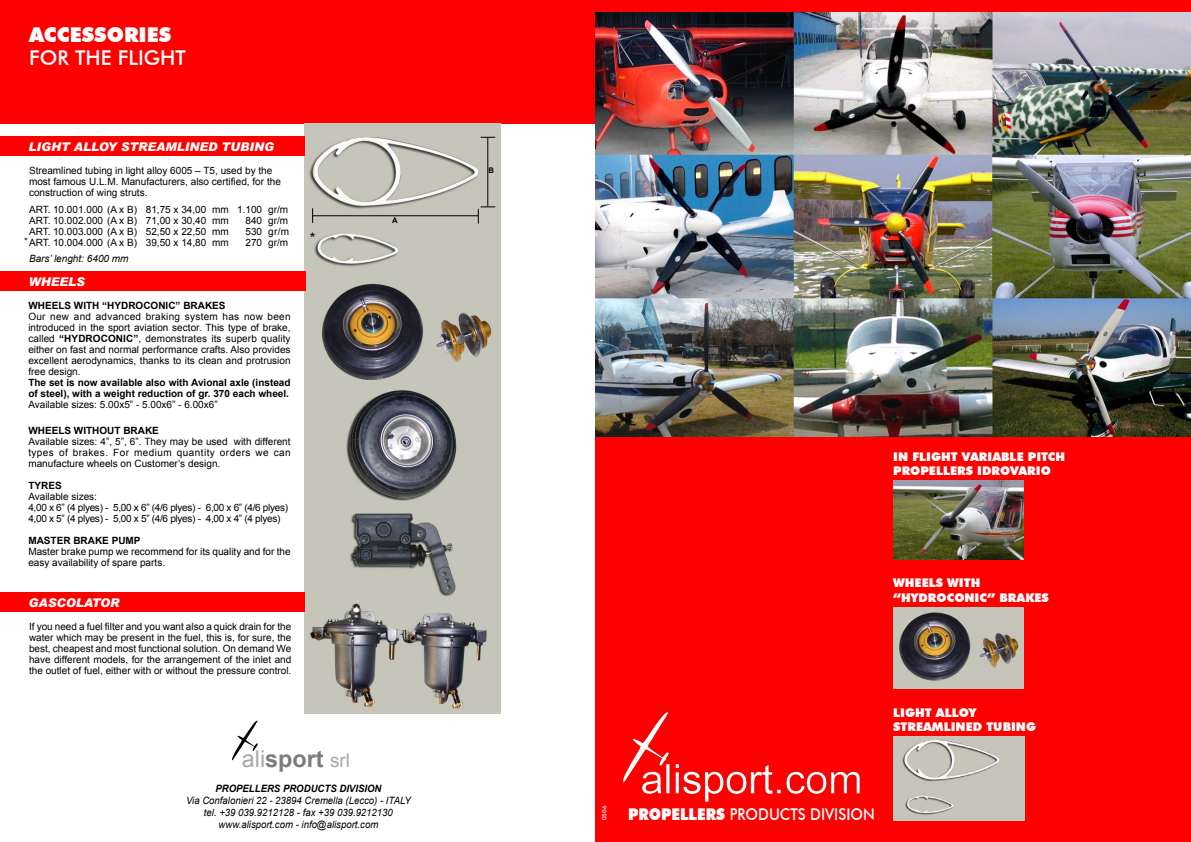
<style>
.page{position:relative;width:1191px;height:842px;background:#fff}
.page>*{position:absolute;margin:0;border:0;box-sizing:border-box;transform-origin:0 0}
.t1{font:700 23.3px "Arial";color:#7c7c7c}
.t2{font:500 20.4px/22.8px "Futura BT";color:#fff}
.t3{font:500 16.2px "Futura BT";color:#fff;scale:.9 1}
.t4{font:14.5px "Arial";color:#000}
.t5{font:900 12px/14.4px "Futura BT";color:#fff}
.titoli_bande{font:italic 900 12px "Arial";color:#fff}
.t6{font:italic 10.1px/12.1px "Arial";color:#000;text-align:center;scale:.95 1}
.t7{font:10px/11px "Arial";color:#000;text-align:justify}
.t8{font:700 10px/11px "Arial";color:#000}
.t9{font:10px "Arial";letter-spacing:-.03em;color:#000}
.t10{font:italic 10px "Arial";color:#000}
.t11{font:8.7px "Arial";color:#000;scale:1.15 1}
.t12{font:700 7.7px "Arial";color:#000}
.t13{font:500 6px "Futura BT";color:#fff}
.s1{font-weight:900}
.s2{font-weight:700}
.s3{font-weight:400;color:#aaa}
.s4{font-weight:400;font-size:18.9px;color:#aaa}
</style>
<div class="page">
<div style="left:0;top:0;width:1191px;height:124px;background:#f00"></div>
<div style="left:595px;top:430px;width:596px;height:412px;background:#f00"></div>
<img style="left:595px;top:12px;width:595px;height:424px">
<img style="left:893px;top:608px;width:130px;height:81px">
<img style="left:893px;top:480px;width:131px;height:80px">
<img style="left:893px;top:736px;width:131px;height:84px">
<img style="left:647px;top:734px;width:15px;height:23px">
<svg style="left:232px;top:721px;width:26px;height:39px"></svg>
<img style="left:304px;top:272px;width:196px;height:108px">
<img style="left:304px;top:502px;width:196px;height:96px">
<img style="left:304px;top:380px;width:196px;height:122px">
<img style="left:304px;top:124px;width:196px;height:148px">
<hr style="left:487px;top:137px;width:1px;height:69px;background:#000">
<svg style="left:480px;top:137px;width:15px;height:1px"></svg>
<hr style="left:313px;top:216px;width:165px;height:1px;background:#000">
<svg style="left:312px;top:208px;width:1px;height:15px"></svg>
<svg style="left:478px;top:207px;width:17px;height:16px"></svg>
<img style="left:304px;top:598px;width:196px;height:116px">
<div style="left:0;top:592px;width:304px;height:19px;background:#f00"></div>
<div style="left:0;top:137px;width:304px;height:19px;background:#f00"></div>
<div style="left:0;top:272px;width:305px;height:19px;background:#f00"></div>
<p class="t2" style="left:29px;top:23px;width:158px"><span class="s1">ACCESSORIES<br></span>FOR THE FLIGHT</p>
<p class="titoli_bande" style="left:29px;top:140px;width:247px">LIGHT ALLOY STREAMLINED TUBING</p>
<p class="t7" style="left:29px;top:165px;width:253px;text-align:left">Streamlined tubing in light alloy 6005 – T5, used by the most famous U.L.M. Manufacturers, also certified, for the construction of wing struts.</p>
<p class="t7" style="left:29px;top:204px;width:260px">ART. 10.001.000 (A x B) 81,75 x 34,00 mm 1.100 gr/m</p>
<p class="t7" style="left:29px;top:215px;width:201px">ART. 10.002.000 (A x B) 71,00 x 30,40 mm</p>
<p class="t7" style="left:245px;top:215px;width:44px">840 gr/m</p>
<p class="t7" style="left:29px;top:226px;width:201px">ART. 10.003.000 (A x B) 52,50 x 22,50 mm</p>
<p class="t7" style="left:245px;top:226px;width:45px">530 gr/m</p>
<p class="t7" style="left:29px;top:237px;width:201px">ART. 10.004.000 (A x B) 39,50 x 14,80 mm</p>
<p class="t7" style="left:245px;top:237px;width:44px">270 gr/m</p>
<p class="t10" style="left:29px;top:252px;width:101px">Bars’ lenght: 6400 mm</p>
<p class="t11" style="left:24px;top:235px;width:5px">*</p>
<p class="titoli_bande" style="left:29px;top:275px;width:57px">WHEELS</p>
<p class="t8" style="left:28px;top:301px;width:199px">WHEELS WITH “HYDROCONIC” BRAKES</p>
<p class="t7" style="left:28px;top:312px;width:264px">Our new and advanced braking system has now been introduced in the sport aviation sector. This type of brake, called <span class="s2">“HYDROCONIC”</span>, demonstrates its superb quality either on fast and normal performance crafts. Also provides excellent aerodynamics, thanks to its clean and protrusion free design.</p>
<p class="t8" style="left:28px;top:378px;width:264px">The set is now available also with Avional axle (instead of steel), with a weight reduction of gr. 370 each wheel.</p>
<p class="t7" style="left:28px;top:400px;width:191px">Available sizes: 5.00x5” - 5.00x6” - 6.00x6”</p>
<p class="t8" style="left:28px;top:425px;width:132px">WHEELS WITHOUT BRAKE</p>
<p class="t7" style="left:28px;top:436px;width:264px">Available sizes: 4”, 5”, 6”. They may be used with different types of brakes. For medium quantity orders we can manufacture wheels on Customer’s design.</p>
<p class="t8" style="left:28px;top:480px;width:35px">TYRES</p>
<p class="t7" style="left:28px;top:491px;width:70px">Available sizes:</p>
<p class="t9" style="left:28px;top:501px;width:261px">4,00 x 6” (4 plyes) - 5,00 x 6” (4/6 plyes) - 6,00 x 6” (4/6 plyes)</p>
<p class="t9" style="left:28px;top:512px;width:253px">4,00 x 5” (4 plyes) - 5,00 x 5” (4/6 plyes) - 4,00 x 4” (4 plyes)</p>
<p class="t8" style="left:28px;top:535px;width:114px">MASTER BRAKE PUMP</p>
<p class="t7" style="left:28px;top:546px;width:264px">Master brake pump we recommend for its quality and for the easy availability of spare parts.</p>
<p class="titoli_bande" style="left:28px;top:595px;width:93px">GASCOLATOR</p>
<p class="t7" style="left:29px;top:621px;width:264px">If you need a fuel filter and you want also a quick drain for the water which may be present in the fuel, this is, for sure, the best, cheapest and most functional solution. On demand We have different models, for the arrangement of the inlet and the outlet of fuel, either with or without the pressure control.</p>
<p class="t4" style="left:310px;top:228px;width:7px">*</p>
<p class="t1" style="left:242px;top:743px;width:110px"><span class="s3">ali</span>sport <span class="s4">srl</span></p>
<p class="t12" style="left:392px;top:215px;width:7px">A</p>
<p class="t6" style="left:186px;top:782px;width:238px"><span class="s2">PROPELLERS PRODUCTS DIVISION<br></span>Via Confalonieri 22 - 23894 Cremella (Lecco) - ITALY tel. +39 039.9212128 - fax +39 039.9212130</p>
<p class="t6" style="left:218px;top:818px;width:170px">www.alisport.com - info@alisport.com</p>
<p class="t12" style="left:488px;top:166px;width:7px">B</p>
<p class="t5" style="left:893px;top:449px;width:173px">IN FLIGHT VARIABLE PITCH</p>
<p class="t5" style="left:893px;top:464px;width:159px">PROPELLERS IDROVARIO</p>
<p class="t5" style="left:893px;top:576px;width:157px">WHEELS WITH “HYDROCONIC” BRAKES</p>
<p class="t5" style="left:893px;top:705px;width:144px">LIGHT ALLOY<br>STREAMLINED TUBING</p>
<p class="t13" style="left:600px;top:820px;width:16px;rotate:-90deg">0506</p>
<p class="t3" style="left:628px;top:805px;width:276px"><span class="s1">PROPELLERS</span> PRODUCTS DIVISION</p>
</div>
